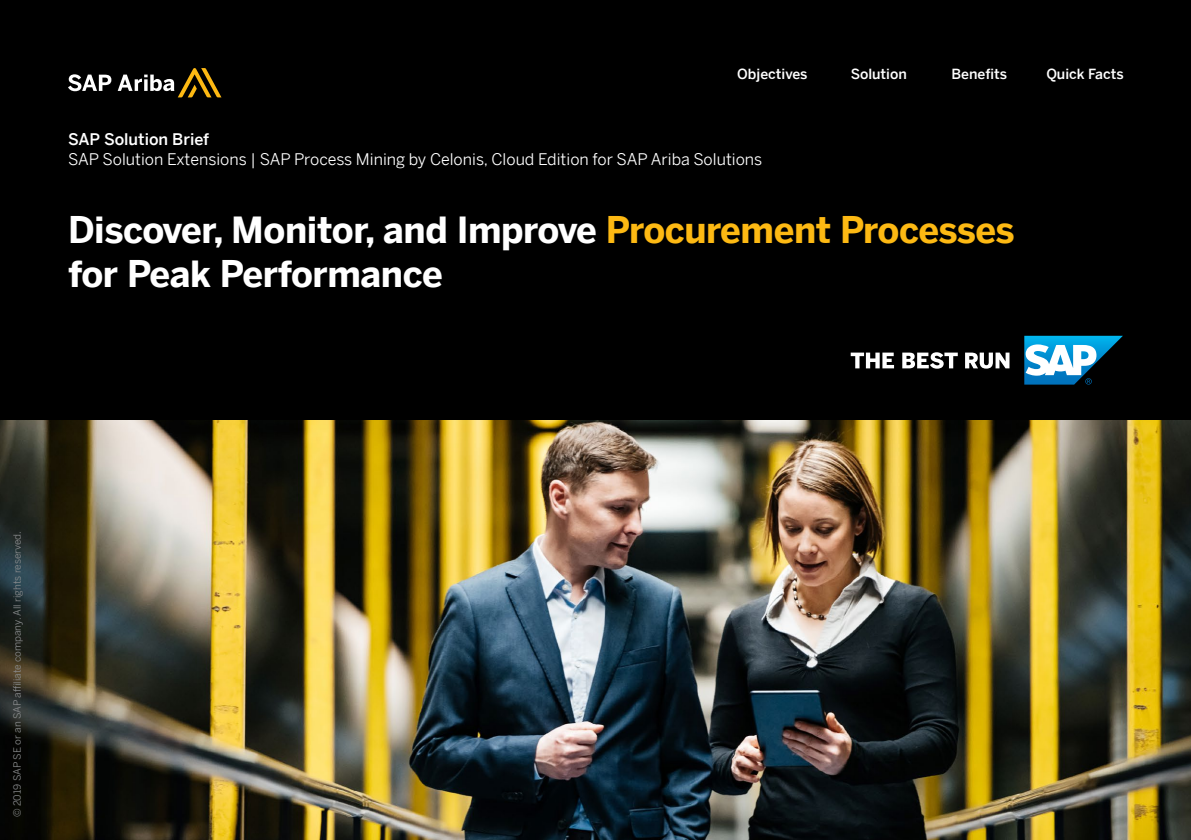
<style>
.page{position:relative;width:1191px;height:840px;background:#fff}
.page>*{position:absolute;margin:0;border:0;box-sizing:border-box;transform-origin:0 0}
.t1{font:700 36px/44px "Benton Sans";letter-spacing:-.01em;color:#fff}
.t2{font:16px "Benton Sans";color:#fff}
.t3{font:500 16px "Benton Sans";color:#fff}
.t4{font:500 14px "Benton Sans";color:#fff}
.t5{font:10px "Benton Sans";color:#8a8c8e}
.s1{color:#fdb913}
</style>
<div class="page">
<img style="left:0;top:420px;width:1191px;height:419px">
<div style="left:0;top:0;width:1191px;height:420px;background:#000"></div>
<svg style="left:850px;top:352px;width:159px;height:16px"></svg>
<svg style="left:1024px;top:335px;width:99px;height:49px"></svg>
<svg style="left:68px;top:68px;width:153px;height:29px"></svg>
<p class="t4" style="left:737px;top:64px;width:72px">Objectives</p>
<p class="t4" style="left:850px;top:64px;width:58px">Solution</p>
<p class="t4" style="left:951px;top:64px;width:57px">Benefits</p>
<p class="t4" style="left:1046px;top:64px;width:79px">Quick Facts</p>
<p class="t3" style="left:68px;top:127px;width:143px">SAP Solution Brief</p>
<p class="t2" style="left:68px;top:148px;width:696px">SAP Solution Extensions | SAP Process Mining by Celonis, Cloud Edition for SAP Ariba Solutions</p>
<h1 class="t1" style="left:68px;top:206px;width:948px">Discover, Monitor, and Improve <span class="s1">Procurement Processes </span>for Peak Performance</h1>
<p class="t5" style="left:10px;top:816px;width:288px;rotate:-90deg">© 2019 SAP SE or an SAP affiliate company. All rights reserved.</p>
</div>
